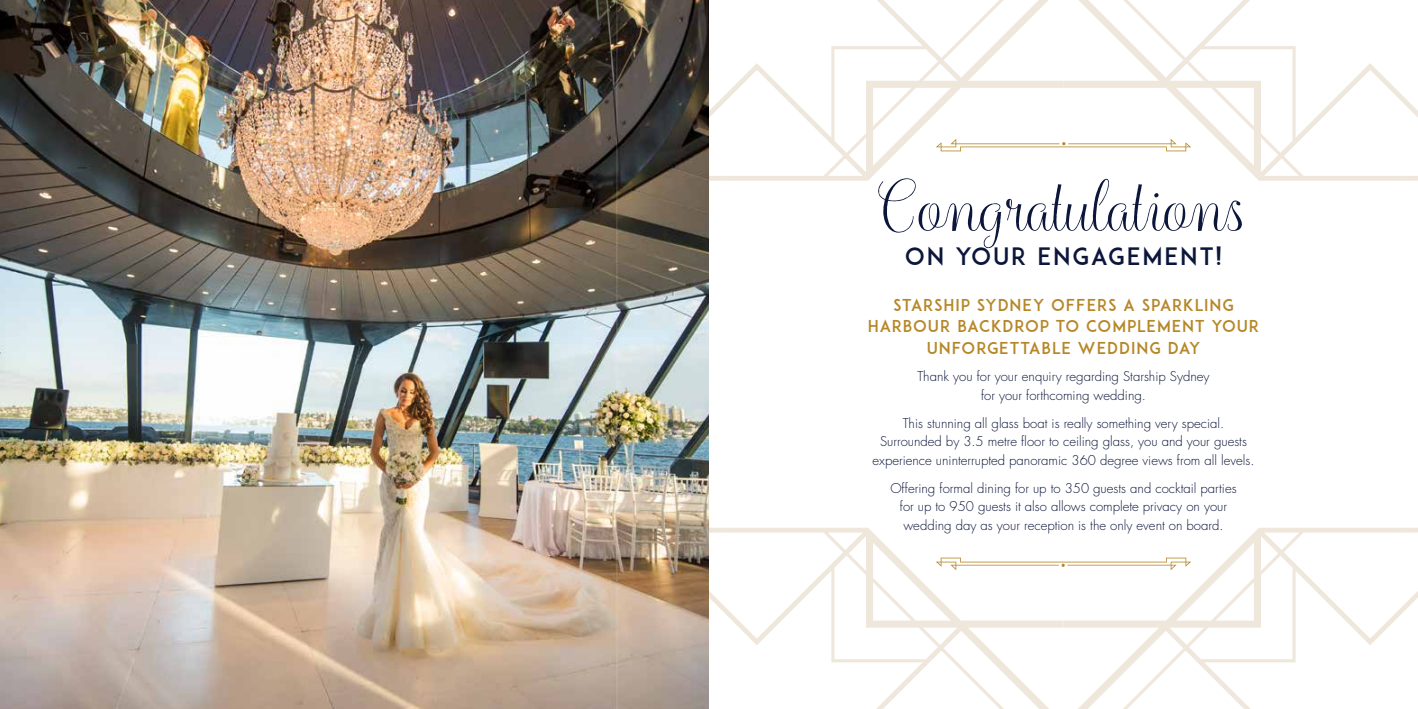
<style>
.page{position:relative;width:1418px;height:709px;background:#fff}
.page>*{position:absolute;margin:0;border:0;box-sizing:border-box;transform-origin:0 0}
.t1{font:62.5px "Balqis";color:#0c163b}
.t2{font:23.75px "ADAM.CGPRO";letter-spacing:.08em;color:#0c163b}
.t3{font:16.25px/21.2px "ADAM.CGPRO";letter-spacing:.06em;color:#b68727;text-align:center}
.t4{font:300 13.12px/18.8px "Futura Std";color:#0c163b;text-align:center}
</style>
<div class="page">
<svg style="left:1063px;top:0;width:354px;height:181px"></svg>
<svg style="left:1398px;top:176px;width:7px;height:5px"></svg>
<svg style="left:709px;top:0;width:354px;height:181px"></svg>
<svg style="left:721px;top:176px;width:7px;height:5px"></svg>
<svg style="left:1063px;top:528px;width:354px;height:181px"></svg>
<svg style="left:1398px;top:528px;width:7px;height:4px"></svg>
<svg style="left:709px;top:528px;width:354px;height:181px"></svg>
<svg style="left:721px;top:528px;width:7px;height:4px"></svg>
<svg style="left:935px;top:557px;width:256px;height:13px"></svg>
<svg style="left:935px;top:139px;width:256px;height:12px"></svg>
<img style="left:0;top:0;width:709px;height:709px">
<h1 class="t1" style="left:880px;top:168px;width:368px">Congratulations</h1>
<h2 class="t2" style="left:904px;top:241px;width:319px">ON YOUR ENGAGEMENT!</h2>
<p class="t3" style="left:867px;top:294px;width:393px">STARSHIP SYDNEY OFFERS A SPARKLING<br>HARBOUR BACKDROP TO COMPLEMENT YOUR<br>UNFORGETTABLE WEDDING DAY</p>
<p class="t4" style="left:917px;top:367px;width:294px">Thank you for your enquiry regarding Starship Sydney for your forthcoming wedding.</p>
<p class="t4" style="left:872px;top:414px;width:383px">This stunning all glass boat is really something very special.<br>Surrounded by 3.5 metre floor to ceiling glass, you and your guests experience uninterrupted panoramic 360 degree views from all levels.</p>
<p class="t4" style="left:890px;top:479px;width:348px">Offering formal dining for up to 350 guests and cocktail parties for up to 950 guests it also allows complete privacy on your wedding day as your reception is the only event on board.</p>
</div>
